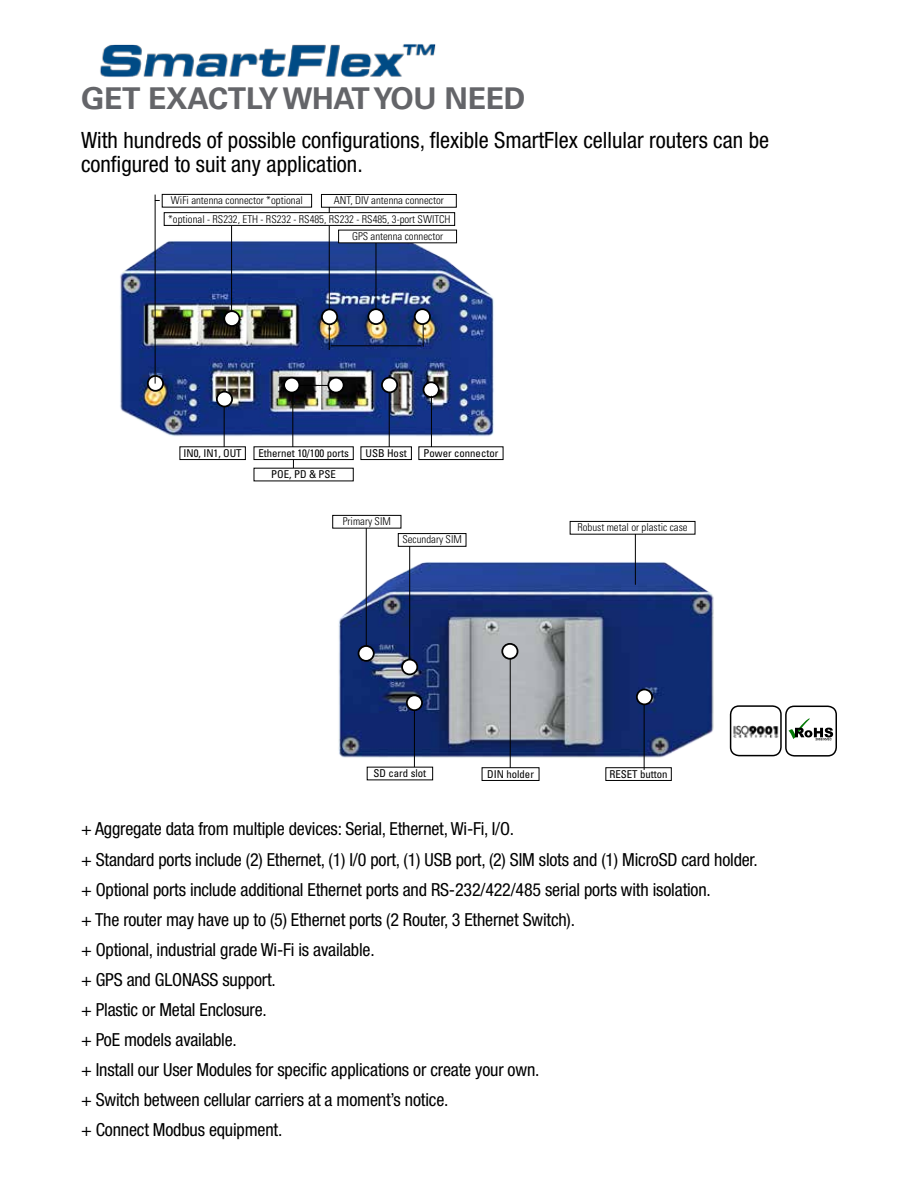
<style>
.page{position:relative;width:918px;height:1188px;background:#fff}
.page>*{position:absolute;margin:0;border:0;box-sizing:border-box;transform-origin:0 0}
.t1{font:700 30px "Univers LT Std";letter-spacing:-.01em;color:#646569}
.t2{font:condensed 22.5px/24.3px "Helvetica Neue LT Pro";color:#000}
.t3{font:condensed 18px/30px "Helvetica Neue LT Pro";letter-spacing:-.01em;color:#000}
.t4{font:300 condensed 10.8px "Univers LT Std";color:#000}
.t5{font:condensed 10.8px/21.3px "Univers LT Std";color:#000;text-align:center}
</style>
<div class="page">
<img style="left:332px;top:523px;width:382px;height:258px">
<hr style="left:414px;top:701px;width:1px;height:70px;background:#000">
<div style="left:407px;top:695px;width:15px;height:15px;background:#fff;border-radius:50%"></div>
<div style="left:406px;top:694px;width:17px;height:17px;border:2px solid #000;border-radius:50%"></div>
<div style="left:367px;top:767px;width:66px;height:13px;background:#fff"></div>
<hr style="left:409px;top:535px;width:1px;height:132px;background:#000">
<div style="left:398px;top:534px;width:68px;height:12px;background:#fff"></div>
<div style="left:398px;top:533px;width:68px;height:14px;border:1px solid #000"></div>
<div style="left:402px;top:660px;width:15px;height:14px;background:#fff;border-radius:50%"></div>
<div style="left:401px;top:659px;width:17px;height:16px;border:2px solid #000;border-radius:50%"></div>
<hr style="left:366px;top:520px;width:1px;height:138px;background:#000">
<hr style="left:635px;top:533px;width:1px;height:52px;background:#000">
<div style="left:333px;top:515px;width:68px;height:13px;background:#fff"></div>
<div style="left:332px;top:515px;width:69px;height:13px;border:1px solid #000"></div>
<div style="left:359px;top:646px;width:15px;height:15px;background:#fff;border-radius:50%"></div>
<div style="left:358px;top:645px;width:17px;height:17px;border:2px solid #000;border-radius:50%"></div>
<div style="left:606px;top:768px;width:65px;height:12px;background:#fff"></div>
<div style="left:606px;top:767px;width:66px;height:14px;border:1px solid #000"></div>
<hr style="left:644px;top:700px;width:1px;height:70px;background:#000">
<div style="left:637px;top:690px;width:15px;height:14px;background:#fff;border-radius:50%"></div>
<div style="left:636px;top:689px;width:17px;height:16px;border:2px solid #000;border-radius:50%"></div>
<hr style="left:510px;top:652px;width:1px;height:125px;background:#000">
<div style="left:482px;top:768px;width:57px;height:12px;background:#fff"></div>
<div style="left:482px;top:767px;width:57px;height:14px;border:1px solid #000"></div>
<div style="left:502px;top:644px;width:16px;height:15px;background:#fff;border-radius:50%"></div>
<div style="left:501px;top:643px;width:17px;height:17px;border:2px solid #000;border-radius:50%"></div>
<img style="left:120px;top:202px;width:384px;height:280px">
<div style="left:424px;top:382px;width:15px;height:15px;background:#fff;border-radius:50%"></div>
<div style="left:423px;top:381px;width:17px;height:17px;border:2px solid #000;border-radius:50%"></div>
<hr style="left:389px;top:375px;width:1px;height:79px;background:#000">
<hr style="left:293px;top:391px;width:1px;height:61px;background:#000">
<div style="left:254px;top:447px;width:99px;height:13px;background:#fff"></div>
<div style="left:254px;top:446px;width:100px;height:14px;border:1px solid #000"></div>
<div style="left:254px;top:468px;width:99px;height:13px;background:#fff"></div>
<div style="left:382px;top:378px;width:15px;height:14px;background:#fff;border-radius:50%"></div>
<div style="left:381px;top:377px;width:17px;height:16px;border:2px solid #000;border-radius:50%"></div>
<hr style="left:224px;top:397px;width:1px;height:59px;background:#000">
<hr style="left:231px;top:221px;width:1px;height:93px;background:#000">
<hr style="left:330px;top:346px;width:92px;height:1px;background:#000">
<hr style="left:376px;top:235px;width:1px;height:79px;background:#000">
<div style="left:162px;top:194px;width:150px;height:13px;background:#fff"></div>
<div style="left:162px;top:194px;width:150px;height:13px;border:1px solid #000"></div>
<svg style="left:148px;top:376px;width:15px;height:15px"></svg>
<div style="left:147px;top:375px;width:17px;height:17px;border:2px solid #000;border-radius:50%"></div>
<hr style="left:155px;top:195px;width:1px;height:189px;background:#000">
<div style="left:224px;top:311px;width:16px;height:15px;background:#fff;border-radius:50%"></div>
<div style="left:223px;top:310px;width:17px;height:17px;border:2px solid #000;border-radius:50%"></div>
<div style="left:368px;top:309px;width:16px;height:15px;background:#fff;border-radius:50%"></div>
<div style="left:367px;top:308px;width:17px;height:17px;border:2px solid #000;border-radius:50%"></div>
<hr style="left:329px;top:200px;width:1px;height:150px;background:#000">
<svg style="left:423px;top:325px;width:1px;height:22px"></svg>
<div style="left:415px;top:309px;width:15px;height:15px;background:#fff;border-radius:50%"></div>
<div style="left:414px;top:308px;width:17px;height:17px;border:2px solid #000;border-radius:50%"></div>
<div style="left:322px;top:309px;width:15px;height:15px;background:#fff;border-radius:50%"></div>
<div style="left:321px;top:309px;width:17px;height:16px;border:2px solid #000;border-radius:50%"></div>
<div style="left:180px;top:447px;width:65px;height:13px;background:#fff"></div>
<div style="left:180px;top:446px;width:66px;height:14px;border:1px solid #000"></div>
<div style="left:339px;top:230px;width:118px;height:13px;background:#fff"></div>
<div style="left:321px;top:194px;width:135px;height:13px;background:#fff"></div>
<div style="left:321px;top:194px;width:136px;height:14px;border:1px solid #000"></div>
<hr style="left:431px;top:396px;width:1px;height:58px;background:#000">
<div style="left:419px;top:447px;width:84px;height:13px;background:#fff"></div>
<div style="left:419px;top:446px;width:84px;height:14px;border:1px solid #000"></div>
<div style="left:361px;top:447px;width:50px;height:13px;background:#fff"></div>
<div style="left:361px;top:446px;width:51px;height:14px;border:1px solid #000"></div>
<div style="left:164px;top:213px;width:291px;height:12px;background:#fff"></div>
<div style="left:164px;top:212px;width:291px;height:14px;border:1px solid #000"></div>
<div style="left:217px;top:392px;width:15px;height:15px;background:#fff;border-radius:50%"></div>
<div style="left:216px;top:391px;width:17px;height:16px;border:2px solid #000;border-radius:50%"></div>
<hr style="left:290px;top:385px;width:45px;height:1px;background:#000">
<div style="left:328px;top:378px;width:16px;height:15px;background:#fff;border-radius:50%"></div>
<div style="left:327px;top:377px;width:18px;height:16px;border:2px solid #000;border-radius:50%"></div>
<div style="left:284px;top:378px;width:15px;height:15px;background:#fff;border-radius:50%"></div>
<div style="left:283px;top:377px;width:17px;height:16px;border:2px solid #000;border-radius:50%"></div>
<div style="left:570px;top:521px;width:125px;height:13px;background:#fff"></div>
<div style="left:570px;top:521px;width:125px;height:13px;border:1px solid #000"></div>
<img style="left:733px;top:725px;width:46px;height:13px">
<div style="left:730px;top:705px;width:52px;height:51px;border:2px solid #000;border-radius:9px"></div>
<svg style="left:789px;top:718px;width:44px;height:22px"></svg>
<div style="left:785px;top:706px;width:52px;height:51px;border:2px solid #000;border-radius:9px"></div>
<img style="left:100px;top:44px;width:336px;height:33px">
<h1 class="t1" style="left:81px;top:80px;width:446px">GET EXACTLY WHAT YOU NEED</h1>
<p class="t2" style="left:81px;top:128px;width:690px">With hundreds of possible configurations, flexible SmartFlex cellular routers can be configured to suit any application.</p>
<p class="t4" style="left:171px;top:194px;width:133px">WiFi antenna connector *optional</p>
<p class="t4" style="left:334px;top:194px;width:111px">ANT, DIV antenna connector</p>
<p class="t4" style="left:168px;top:212px;width:284px">*optional - RS232, ETH - RS232 - RS485, RS232 - RS485, 3-port SWITCH</p>
<p class="t4" style="left:352px;top:230px;width:93px">GPS antenna connector</p>
<p class="t5" style="left:184px;top:442px;width:60px">IN0, IN1, OUT</p>
<p class="t5" style="left:258px;top:442px;width:92px">Ethernet 10/100 ports<br>POE, PD &amp; PSE</p>
<p class="t5" style="left:365px;top:442px;width:43px">USB Host</p>
<p class="t5" style="left:423px;top:442px;width:76px">Power connector</p>
<p class="t4" style="left:343px;top:515px;width:49px">Primary SIM</p>
<p class="t4" style="left:402px;top:533px;width:61px">Secundary SIM</p>
<p class="t4" style="left:577px;top:521px;width:112px">Robust metal or plastic case</p>
<p class="t5" style="left:374px;top:762px;width:54px">SD card slot</p>
<p class="t5" style="left:487px;top:763px;width:48px">DIN holder</p>
<p class="t5" style="left:609px;top:763px;width:60px">RESET button</p>
<p class="t3" style="left:81px;top:814px;width:678px">+ Aggregate data from multiple devices: Serial, Ethernet, Wi-Fi, I/O.<br>+ Standard ports include (2) Ethernet, (1) I/0 port, (1) USB port, (2) SIM slots and (1) MicroSD card holder. + Optional ports include additional Ethernet ports and RS-232/422/485 serial ports with isolation.<br>+ The router may have up to (5) Ethernet ports (2 Router, 3 Ethernet Switch).<br>+ Optional, industrial grade Wi-Fi is available.<br>+ GPS and GLONASS support.<br>+ Plastic or Metal Enclosure.<br>+ PoE models available.<br>+ Install our User Modules for specific applications or create your own.<br>+ Switch between cellular carriers at a moment’s notice.<br>+ Connect Modbus equipment.</p>
</div>
